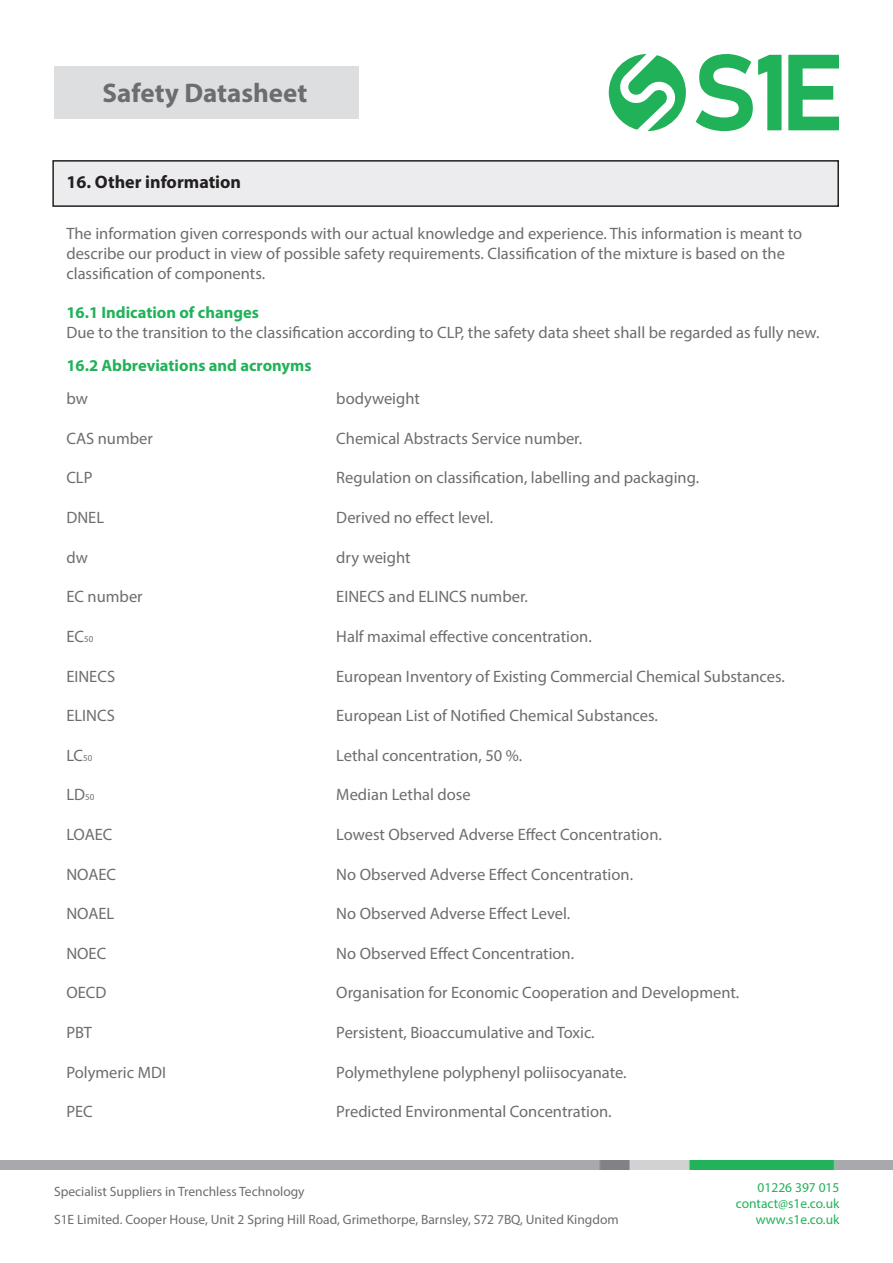
<style>
.page{position:relative;width:893px;height:1263px;background:#fff}
.page>*{position:absolute;margin:0;border:0;box-sizing:border-box;transform-origin:0 0}
.t1{font:700 27px "Myriad Pro";color:#6c6d70}
.t2{font:700 18px "Myriad Pro";color:#231f20}
.t3{font:16.5px/19.8px "Myriad Pro";color:#6c6d70}
.t4{font:700 16.5px "Myriad Pro";color:#21b259}
.Body_text{font:13.5px "Myriad Pro";color:#6c6d70}
.t5{font:13.5px "Myriad Pro";color:#21b259}
.s1{font-size:9px}
</style>
<div class="page">
<div style="left:54px;top:66px;width:305px;height:53px;background:#dddee0"></div>
<svg style="left:696px;top:54px;width:85px;height:77px"></svg>
<svg style="left:788px;top:55px;width:51px;height:75px"></svg>
<svg style="left:609px;top:54px;width:77px;height:77px"></svg>
<img style="left:1px;top:1160px;width:892px;height:9px">
<div style="left:53px;top:161px;width:785px;height:45px;background:#ececee"></div>
<div style="left:52px;top:160px;width:787px;height:47px;border:2px solid #231f20"></div>
<p class="t1" style="left:102px;top:75px;width:206px">Safety Datasheet</p>
<p class="t2" style="left:67px;top:170px;width:176px">16. Other information</p>
<p class="t3" style="left:66px;top:223px;width:737px">The information given corresponds with our actual knowledge and experience. This information is meant to describe our product in view of possible safety requirements. Classification of the mixture is based on the classification of components.</p>
<p class="t4" style="left:66px;top:302px;width:194px">16.1 Indication of changes</p>
<p class="t3" style="left:66px;top:322px;width:755px">Due to the transition to the classification according to CLP, the safety data sheet shall be regarded as fully new.</p>
<p class="t4" style="left:66px;top:355px;width:247px">16.2 Abbreviations and acronyms</p>
<p class="t3" style="left:66px;top:389px;width:23px">bw</p>
<p class="t3" style="left:66px;top:428px;width:88px">CAS number</p>
<p class="t3" style="left:66px;top:468px;width:28px">CLP</p>
<p class="t3" style="left:66px;top:507px;width:39px">DNEL</p>
<p class="t3" style="left:66px;top:547px;width:23px">dw</p>
<p class="t3" style="left:66px;top:587px;width:78px">EC number</p>
<p class="t3" style="left:66px;top:626px;width:28px">EC<span class="s1">50</span></p>
<p class="t3" style="left:66px;top:666px;width:50px">EINECS</p>
<p class="t3" style="left:66px;top:705px;width:50px">ELINCS</p>
<p class="t3" style="left:66px;top:745px;width:27px">LC<span class="s1">50</span></p>
<p class="t3" style="left:66px;top:785px;width:30px">LD<span class="s1">50</span></p>
<p class="t3" style="left:66px;top:824px;width:48px">LOAEC</p>
<p class="t3" style="left:66px;top:864px;width:51px">NOAEC</p>
<p class="t3" style="left:66px;top:903px;width:49px">NOAEL</p>
<p class="t3" style="left:66px;top:943px;width:41px">NOEC</p>
<p class="t3" style="left:66px;top:983px;width:42px">OECD</p>
<p class="t3" style="left:66px;top:1022px;width:27px">PBT</p>
<p class="t3" style="left:66px;top:1062px;width:101px">Polymeric MDI</p>
<p class="t3" style="left:66px;top:1101px;width:28px">PEC</p>
<p class="t3" style="left:336px;top:389px;width:85px">bodyweight</p>
<p class="t3" style="left:336px;top:428px;width:247px">Chemical Abstracts Service number.</p>
<p class="t3" style="left:336px;top:468px;width:364px">Regulation on classification, labelling and packaging.</p>
<p class="t3" style="left:336px;top:507px;width:159px">Derived no effect level.</p>
<p class="t3" style="left:336px;top:547px;width:76px">dry weight</p>
<p class="t3" style="left:336px;top:587px;width:193px">EINECS and ELINCS number.</p>
<p class="t3" style="left:336px;top:626px;width:257px">Half maximal effective concentration.</p>
<p class="t3" style="left:336px;top:666px;width:450px">European Inventory of Existing Commercial Chemical Substances.</p>
<p class="t3" style="left:336px;top:705px;width:323px">European List of Notified Chemical Substances.</p>
<p class="t3" style="left:336px;top:745px;width:187px">Lethal concentration, 50 %.</p>
<p class="t3" style="left:336px;top:785px;width:136px">Median Lethal dose</p>
<p class="t3" style="left:336px;top:824px;width:327px">Lowest Observed Adverse Effect Concentration.</p>
<p class="t3" style="left:336px;top:864px;width:298px">No Observed Adverse Effect Concentration.</p>
<p class="t3" style="left:336px;top:903px;width:235px">No Observed Adverse Effect Level.</p>
<p class="t3" style="left:336px;top:943px;width:239px">No Observed Effect Concentration.</p>
<p class="t3" style="left:336px;top:983px;width:404px">Organisation for Economic Cooperation and Development.</p>
<p class="t3" style="left:336px;top:1022px;width:260px">Persistent, Bioaccumulative and Toxic.</p>
<p class="t3" style="left:336px;top:1062px;width:292px">Polymethylene polyphenyl poliisocyanate.</p>
<p class="t3" style="left:336px;top:1101px;width:277px">Predicted Environmental Concentration.</p>
<p class="Body_text" style="left:54px;top:1183px;width:252px">Specialist Suppliers in Trenchless Technology</p>
<p class="Body_text" style="left:54px;top:1211px;width:566px">S1E Limited. Cooper House, Unit 2 Spring Hill Road, Grimethorpe, Barnsley, S72 7BQ, United Kingdom</p>
<p class="t5" style="left:758px;top:1179px;width:83px">01226 397 015</p>
<p class="t5" style="left:736px;top:1195px;width:105px">contact@s1e.co.uk</p>
<p class="t5" style="left:756px;top:1211px;width:85px">www.s1e.co.uk</p>
</div>
